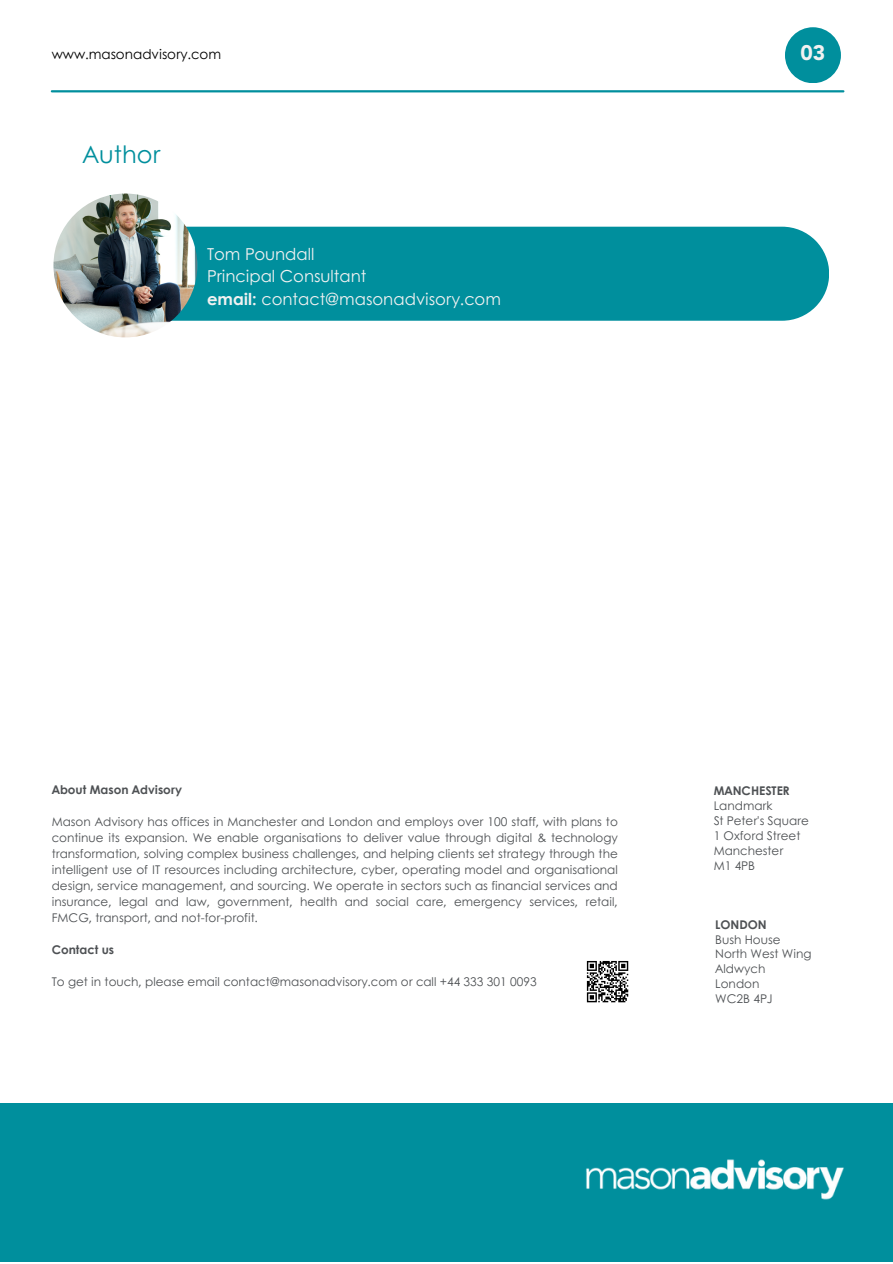
<style>
.page{position:relative;width:893px;height:1264px;background:#fff}
.page>*{position:absolute;margin:0;border:0;box-sizing:border-box;transform-origin:0 0}
.t1{font:24px "Century Gothic";color:#008f9d}
.t2{font:900 21px "Avenir LT Std";color:#f1f1f1}
.t3{font:16.5px "Century Gothic";color:#f1f1f1}
.t4{font:13.5px "Century Gothic";color:#000}
.t5{font:12px/16px "Century Gothic";color:#4e5154;text-align:justify}
.t6{font:700 12px "Century Gothic";color:#4e5154}
.s1{font-weight:700}
</style>
<div class="page">
<div style="left:0;top:1103px;width:892px;height:159px;background:#008f9d"></div>
<img style="left:586px;top:1159px;width:258px;height:41px">
<div style="left:171px;top:227px;width:658px;height:94px;background:#008f9d"></div>
<img style="left:53px;top:193px;width:144px;height:144px;border-radius:50%">
<svg style="left:586px;top:961px;width:43px;height:42px"></svg>
<div style="left:784px;top:27px;width:56px;height:56px;background:#008f9d;border-radius:50%"></div>
<hr style="left:52px;top:90px;width:791px;height:2px;background:#008f9d">
<p class="t4" style="left:52px;top:44px;width:171px">www.masonadvisory.com</p>
<p class="t1" style="left:83px;top:136px;width:79px">Author</p>
<p class="t3" style="left:207px;top:241px;width:109px">Tom Poundall</p>
<p class="t3" style="left:207px;top:264px;width:161px">Principal Consultant</p>
<p class="t3" style="left:207px;top:286px;width:295px"><span class="s1">email:</span> contact@masonadvisory.com</p>
<p class="t2" style="left:800px;top:45px;width:26px">03</p>
<p class="t6" style="left:52px;top:781px;width:132px">About Mason Advisory</p>
<p class="t5" style="left:52px;top:813px;width:567px">Mason Advisory has offices in Manchester and London and employs over 100 staff, with plans to continue its expansion. We enable organisations to deliver value through digital &amp; technology transformation, solving complex business challenges, and helping clients set strategy through the intelligent use of IT resources including architecture, cyber, operating model and organisational design, service management, and sourcing. We operate in sectors such as financial services and insurance, legal and law, government, health and social care, emergency services, retail, FMCG, transport, and not-for-profit.</p>
<p class="t6" style="left:52px;top:940px;width:64px">Contact us</p>
<p class="t5" style="left:52px;top:973px;width:486px">To get in touch, please email contact@masonadvisory.com or call +44 333 301 0093</p>
<p class="t6" style="left:713px;top:781px;width:78px">MANCHESTER</p>
<p class="t5" style="left:713px;top:797px;width:60px">Landmark</p>
<p class="t5" style="left:713px;top:812px;width:97px">St Peter's Square</p>
<p class="t5" style="left:713px;top:827px;width:88px">1 Oxford Street</p>
<p class="t5" style="left:713px;top:842px;width:71px">Manchester</p>
<p class="t5" style="left:713px;top:857px;width:43px">M1 4PB</p>
<p class="t6" style="left:715px;top:915px;width:53px">LONDON</p>
<p class="t5" style="left:715px;top:930px;width:67px">Bush House</p>
<p class="t5" style="left:715px;top:945px;width:98px">North West Wing</p>
<p class="t5" style="left:715px;top:960px;width:52px">Aldwych</p>
<p class="t5" style="left:715px;top:975px;width:46px">London</p>
<p class="t5" style="left:715px;top:990px;width:59px">WC2B 4PJ</p>
</div>
